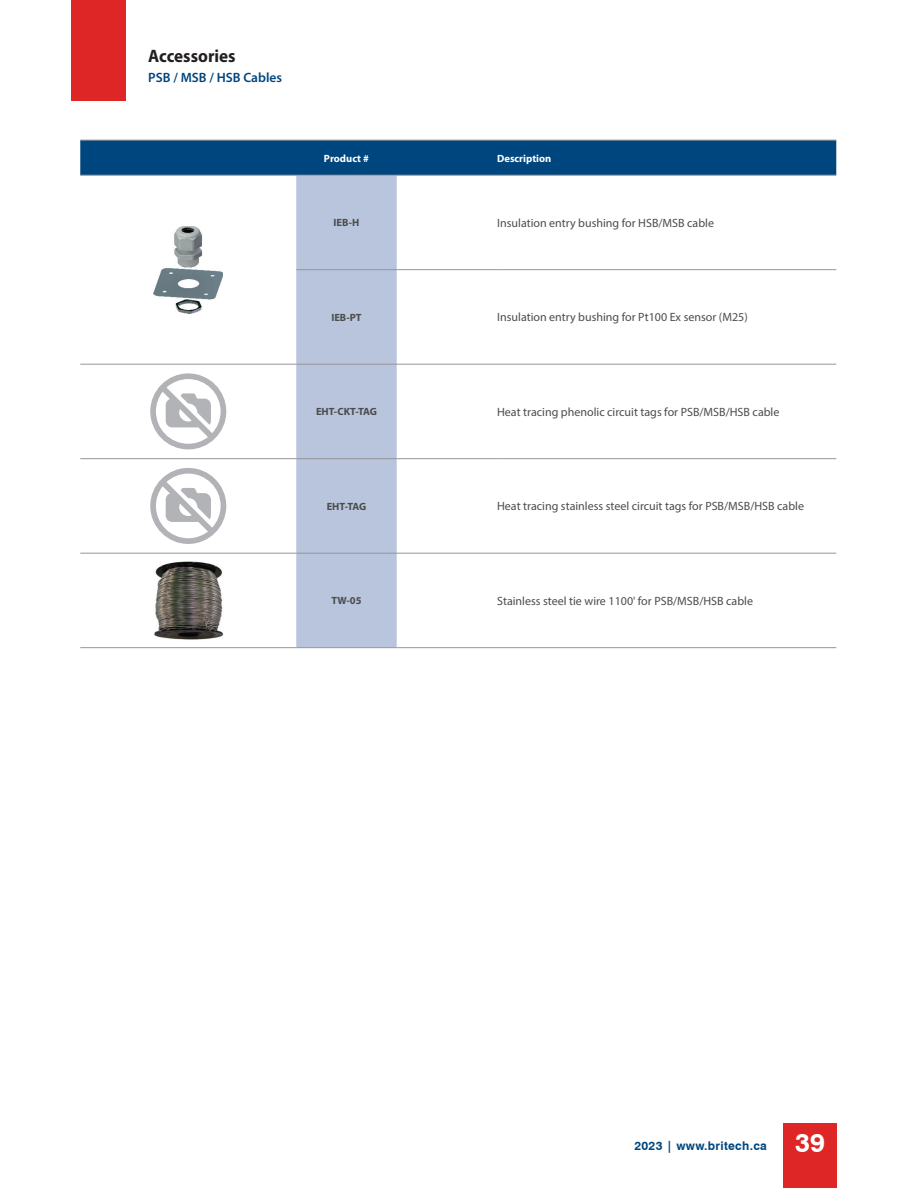
<style>
.page{position:relative;width:918px;height:1188px;background:#fff}
.page>*{position:absolute;margin:0;border:0;box-sizing:border-box;transform-origin:0 0}
.t1{font:700 18px "Myriad Pro";color:#231f20;scale:.95 1}
.t2{font:600 13.5px "Myriad Pro";color:#00467e}
.t3{font:12px "Myriad Pro";color:#4b4c4d}
.t4{font:700 12px "Swiss 721 BT";letter-spacing:.025em;color:#00467e}
.t5{font:700 10.5px "Myriad Pro";color:#4b4c4d}
.t6{font:700 10.5px "Myriad Pro";color:#fff}
.s1{font-size:26.25px;color:#fff}
</style>
<div class="page">
<div style="left:783px;top:1123px;width:54px;height:65px;background:#df2626"></div>
<div style="left:71px;top:0;width:54px;height:101px;background:#df2626"></div>
<div style="left:80px;top:141px;width:756px;height:34px;background:#00467e"></div>
<div style="left:296px;top:176px;width:101px;height:471px;background:#b9c5dc"></div>
<hr style="left:80px;top:140px;width:216px;height:1px;background:#939598">
<hr style="left:296px;top:140px;width:101px;height:1px;background:#939598">
<hr style="left:397px;top:140px;width:100px;height:1px;background:#939598">
<hr style="left:497px;top:140px;width:339px;height:1px;background:#939598">
<hr style="left:80px;top:175px;width:216px;height:1px;background:#939598">
<hr style="left:296px;top:175px;width:101px;height:1px;background:#939598">
<hr style="left:397px;top:175px;width:100px;height:1px;background:#939598">
<hr style="left:497px;top:175px;width:339px;height:1px;background:#939598">
<hr style="left:296px;top:269px;width:101px;height:1px;background:#939598">
<hr style="left:397px;top:269px;width:100px;height:1px;background:#939598">
<hr style="left:497px;top:269px;width:339px;height:1px;background:#939598">
<hr style="left:80px;top:364px;width:216px;height:1px;background:#939598">
<hr style="left:296px;top:364px;width:101px;height:1px;background:#939598">
<hr style="left:397px;top:364px;width:100px;height:1px;background:#939598">
<hr style="left:497px;top:364px;width:339px;height:1px;background:#939598">
<hr style="left:80px;top:458px;width:216px;height:1px;background:#939598">
<hr style="left:296px;top:458px;width:101px;height:1px;background:#939598">
<hr style="left:397px;top:458px;width:100px;height:1px;background:#939598">
<hr style="left:497px;top:458px;width:339px;height:1px;background:#939598">
<hr style="left:80px;top:553px;width:216px;height:1px;background:#939598">
<hr style="left:296px;top:553px;width:101px;height:1px;background:#939598">
<hr style="left:397px;top:553px;width:100px;height:1px;background:#939598">
<hr style="left:497px;top:553px;width:339px;height:1px;background:#939598">
<hr style="left:80px;top:647px;width:216px;height:1px;background:#939598">
<hr style="left:296px;top:647px;width:101px;height:1px;background:#939598">
<hr style="left:397px;top:647px;width:100px;height:1px;background:#939598">
<hr style="left:497px;top:647px;width:339px;height:1px;background:#939598">
<img style="left:154px;top:226px;width:69px;height:87px">
<svg style="left:150px;top:373px;width:76px;height:76px"></svg>
<svg style="left:150px;top:468px;width:76px;height:76px"></svg>
<img style="left:154px;top:561px;width:70px;height:79px">
<h1 class="t1" style="left:148px;top:46px;width:93px">Accessories</h1>
<p class="t2" style="left:148px;top:69px;width:135px">PSB / MSB / HSB Cables</p>
<p class="t6" style="left:324px;top:152px;width:47px">Product #</p>
<p class="t6" style="left:497px;top:152px;width:56px">Description</p>
<p class="t5" style="left:334px;top:217px;width:27px">IEB-H</p>
<p class="t3" style="left:497px;top:216px;width:218px">Insulation entry bushing for HSB/MSB cable</p>
<p class="t5" style="left:331px;top:311px;width:32px">IEB-PT</p>
<p class="t3" style="left:497px;top:310px;width:252px">Insulation entry bushing for Pt100 Ex sensor (M25)</p>
<p class="t5" style="left:316px;top:406px;width:62px">EHT-CKT-TAG</p>
<p class="t3" style="left:497px;top:405px;width:284px">Heat tracing phenolic circuit tags for PSB/MSB/HSB cable</p>
<p class="t5" style="left:327px;top:500px;width:41px">EHT-TAG</p>
<p class="t3" style="left:497px;top:499px;width:308px">Heat tracing stainless steel circuit tags for PSB/MSB/HSB cable</p>
<p class="t5" style="left:331px;top:595px;width:32px">TW-05</p>
<p class="t3" style="left:497px;top:594px;width:257px">Stainless steel tie wire 1100' for PSB/MSB/HSB cable</p>
<p class="t4" style="left:634px;top:1139px;width:192px">2023 | www.britech.ca <span class="s1">39</span></p>
</div>
